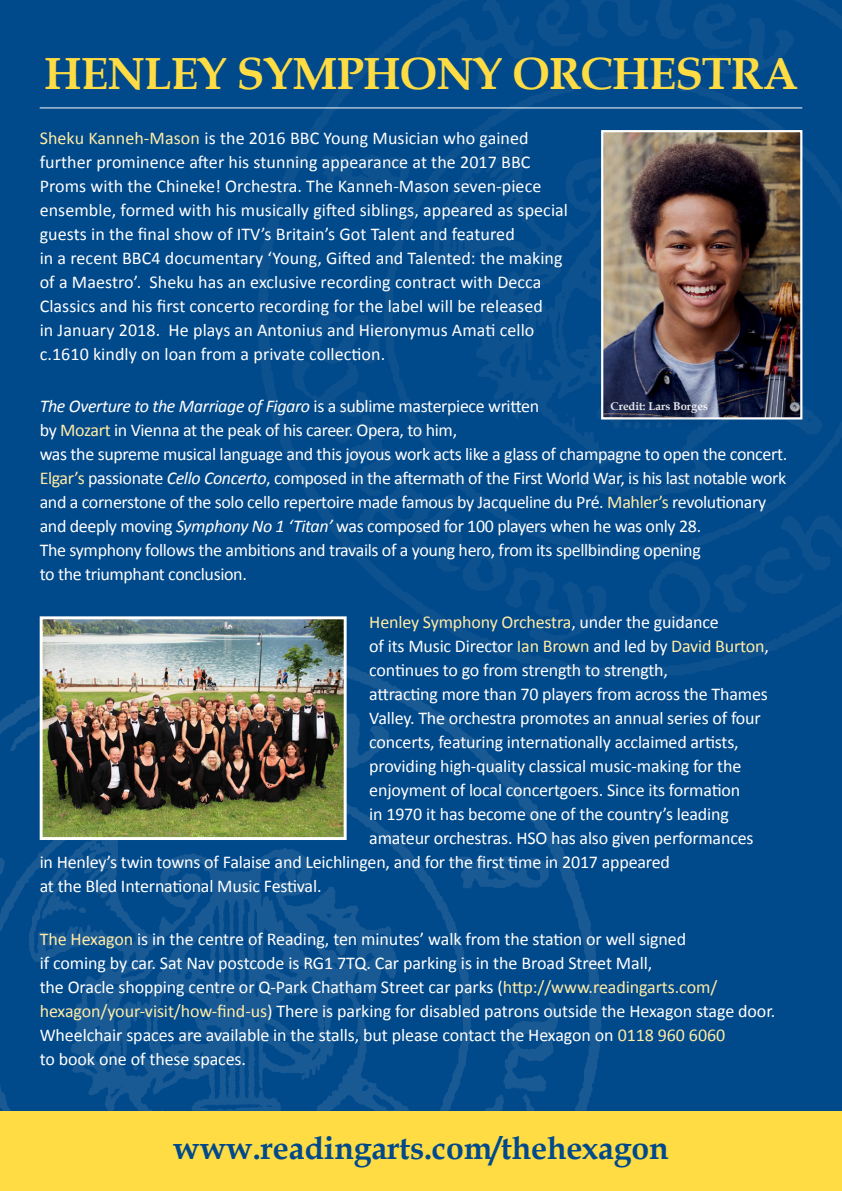
<style>
.page{position:relative;width:842px;height:1191px;background:#00498a}
.page>*{position:absolute;margin:0;border:0;box-sizing:border-box;transform-origin:0 0}
.t1{font:700 45px "Book Antiqua";letter-spacing:-.02em;color:#ffdc43}
.t2{font:700 32px "Book Antiqua";letter-spacing:-.005em;color:#00498a}
.t3{font:18px/24px "Calibri";letter-spacing:-.01em;color:#fff}
.t4{font:18px "Calibri";letter-spacing:-.01em;color:#ffeca6}
.t5{font:700 11.2px "Book Antiqua";color:#fff}
.s1{color:#ffeca6}
.s2{font-style:italic}
.s3{color:#fff}
</style>
<div class="page">
<img style="left:211px;top:0;width:631px;height:678px">
<img style="left:0;top:597px;width:607px;height:514px">
<img style="left:604px;top:133px;width:195px;height:283px">
<div style="left:601px;top:130px;width:201px;height:289px;border:2px solid #fff"></div>
<hr style="left:40px;top:107px;width:762px;height:1px;background:#fff">
<div style="left:593px;top:384px;width:132px;height:46px;background:#231f20;opacity:.98"></div>
<img style="left:44px;top:620px;width:299px;height:216px">
<div style="left:40px;top:616px;width:307px;height:224px;border:3px solid #fff"></div>
<div style="left:0;top:1111px;width:842px;height:80px;background:#ffdc43"></div>
<p class="t1" style="left:44px;top:47px;width:755px">HENLEY SYMPHONY ORCHESTRA</p>
<p class="t3" style="left:40px;top:126px;width:530px"><span class="s1">Sheku Kanneh-Mason</span> is the 2016 BBC Young Musician who gained further prominence after his stunning appearance at the 2017 BBC Proms with the Chineke! Orchestra. The Kanneh-Mason seven-piece ensemble, formed with his musically gifted siblings, appeared as special guests in the final show of ITV’s Britain’s Got Talent and featured<br>in a recent BBC4 documentary ‘Young, Gifted and Talented: the making of a Maestro’. Sheku has an exclusive recording contract with Decca Classics and his first concerto recording for the label will be released<br>in January 2018. He plays an Antonius and Hieronymus Amati cello c.1610 kindly on loan from a private collection.</p>
<p class="t3" style="left:40px;top:394px;width:749px"><span class="s2">The Overture to the Marriage of Figaro</span> is a sublime masterpiece written<br>by <span class="s1">Mozart</span> in Vienna at the peak of his career. Opera, to him,<br>was the supreme musical language and this joyous work acts like a glass of champagne to open the concert.<br><span class="s1">Elgar’s</span> passionate <span class="s2">Cello Concerto</span>, composed in the aftermath of the First World War, is his last notable work and a cornerstone of the solo cello repertoire made famous by Jacqueline du Pré. <span class="s1">Mahler’s</span> revolutionary and deeply moving <span class="s2">Symphony No 1 ‘Titan’</span> was composed for 100 players when he was only 28.<br>The symphony follows the ambitions and travails of a young hero, from its spellbinding opening<br>to the triumphant conclusion.</p>
<p class="t4" style="left:369px;top:611px;width:351px">Henley Symphony Orchestra<span class="s3">, under the guidance</span></p>
<p class="t3" style="left:369px;top:634px;width:401px">of its Music Director <span class="s1">Ian Brown</span> and led by <span class="s1">David Burton</span>,</p>
<p class="t3" style="left:369px;top:658px;width:300px">continues to go from strength to strength,</p>
<p class="t3" style="left:369px;top:682px;width:400px">attracting more than 70 players from across the Thames</p>
<p class="t3" style="left:369px;top:706px;width:393px">Valley. The orchestra promotes an annual series of four</p>
<p class="t3" style="left:369px;top:730px;width:371px">concerts, featuring internationally acclaimed artists,</p>
<p class="t3" style="left:369px;top:754px;width:373px">providing high-quality classical music-making for the</p>
<p class="t3" style="left:369px;top:778px;width:373px">enjoyment of local concertgoers. Since its formation</p>
<p class="t3" style="left:369px;top:802px;width:361px">in 1970 it has become one of the country’s leading</p>
<p class="t3" style="left:369px;top:826px;width:386px">amateur orchestras. HSO has also given performances</p>
<p class="t3" style="left:40px;top:850px;width:632px">in Henley’s twin towns of Falaise and Leichlingen, and for the first time in 2017 appeared</p>
<p class="t3" style="left:40px;top:874px;width:283px">at the Bled International Music Festival.</p>
<p class="t3" style="left:40px;top:926px;width:737px"><span class="s1">The Hexagon</span> is in the centre of Reading, ten minutes’ walk from the station or well signed<br>if coming by car. Sat Nav postcode is RG1 7TQ. Car parking is in the Broad Street Mall,<br>the Oracle shopping centre or Q-Park Chatham Street car parks (<span class="s1">http://www.readingarts.com/ hexagon/your-visit/how-find-us</span>) There is parking for disabled patrons outside the Hexagon stage door.<br>Wheelchair spaces are available in the stalls, but please contact the Hexagon on <span class="s1">0118 960 6060<br></span>to book one of these spaces.</p>
<p class="t5" style="left:611px;top:400px;width:99px">Credit: Lars Borges</p>
<p class="t2" style="left:173px;top:1129px;width:497px">www.readingarts.com/thehexagon</p>
</div>
